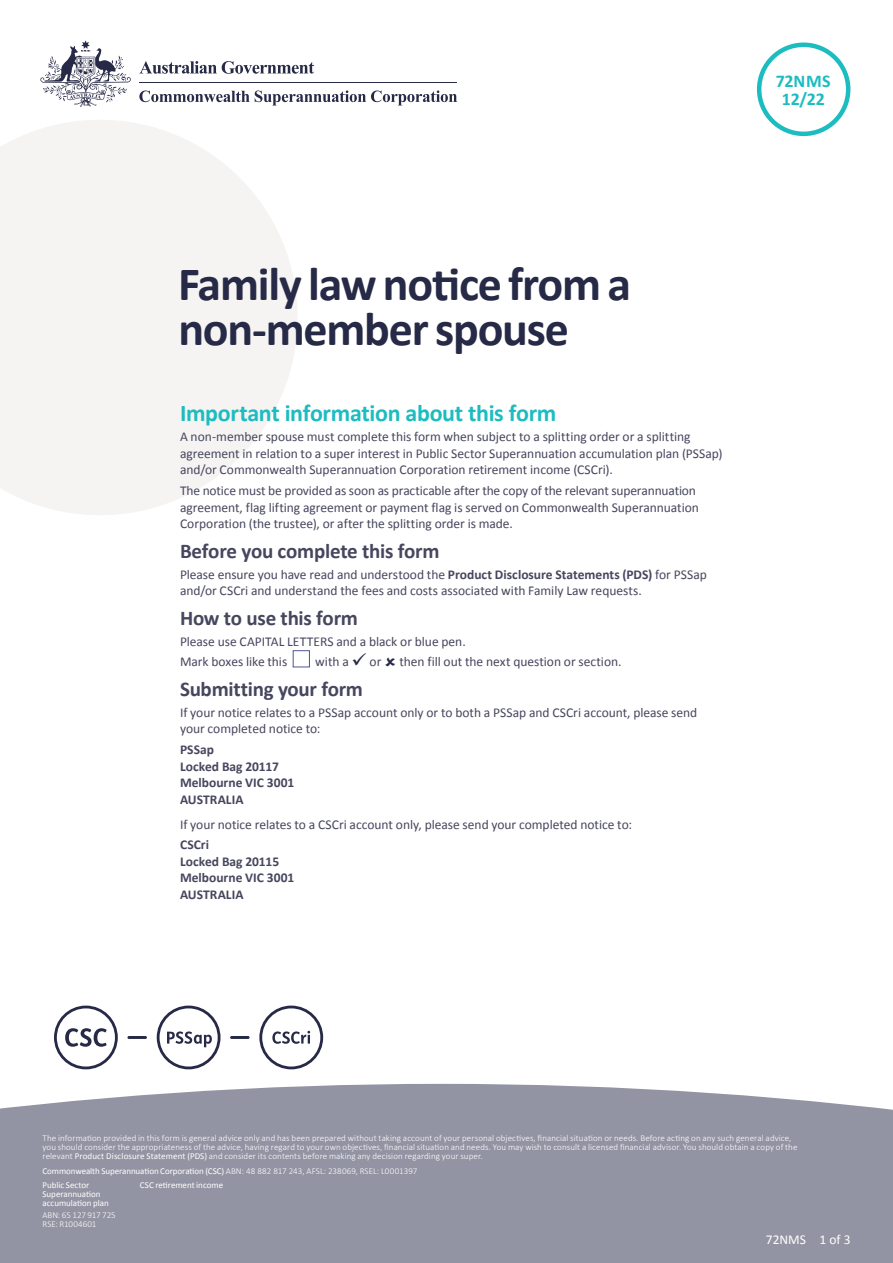
<style>
.page{position:relative;width:893px;height:1263px;background:#fff}
.page>*{position:absolute;margin:0;border:0;box-sizing:border-box;transform-origin:0 0}
._01_H1_Smallest{font:700 48px/45px "Calibri";letter-spacing:-.025em;color:#272a46}
._02_H2{font:700 24px "Calibri";letter-spacing:-.015em;color:#1cbcc1}
._03_H3{font:700 21px "Calibri";letter-spacing:-.01em;color:#46465e}
._03_Code_Date{font:700 18px "Calibri";letter-spacing:-.005em;color:#1cbcc1}
._08_Body_Text_wide_c{font:13.5px/16.5px "Calibri";letter-spacing:-.005em;color:#46465e}
._08_Body_Text{font:13.5px "Calibri";color:#46465e}
._08_Body_Text-2{font:700 13.5px/16.5px "Calibri";color:#46465e}
.t1{font:13.5px "Calibri";color:#fff}
.t2{font:300 9px/9px "Calibri";letter-spacing:.01em;color:#fff}
.t3{font:9px/14.9px "Calibri";letter-spacing:-.005em;color:#fff}
.s1{font-weight:700}
.s2{color:#272a46}
.s3{font-weight:400}
.s4{font-weight:300}
</style>
<div class="page">
<svg style="left:40px;top:40px;width:91px;height:67px"></svg>
<hr style="left:139px;top:82px;width:318px;height:1px;background:#272a46">
<svg style="left:139px;top:90px;width:318px;height:15px"></svg>
<svg style="left:139px;top:61px;width:175px;height:13px"></svg>
<div style="left:0;top:1084px;width:893px;height:179px;background:#9394a3"></div>
<hr style="left:127px;top:1036px;width:20px;height:3px;background:#272a46">
<svg style="left:54px;top:1005px;width:64px;height:64px"></svg>
<svg style="left:157px;top:1005px;width:63px;height:64px"></svg>
<hr style="left:230px;top:1036px;width:20px;height:3px;background:#272a46">
<svg style="left:259px;top:1005px;width:64px;height:64px"></svg>
<svg style="left:0;top:120px;width:297px;height:395px;fill:#f5f4f3"></svg>
<div style="left:293px;top:650px;width:17px;height:17px;border:1px solid #4c5794"></div>
<div style="left:757px;top:43px;width:93px;height:93px;border:4px solid #1cbcc1;border-radius:50%"></div>
<p class="_03_Code_Date" style="left:776px;top:70px;width:57px">72NMS</p>
<p class="_03_Code_Date" style="left:782px;top:88px;width:45px">12/22</p>
<p class="_01_H1_Smallest" style="left:178px;top:261px;width:455px">Family law notice from a non-member spouse</p>
<p class="_02_H2" style="left:180px;top:397px;width:378px">Important information about this form</p>
<p class="_08_Body_Text_wide_c" style="left:180px;top:429px;width:544px">A non-member spouse must complete this form when subject to a splitting order or a splitting agreement in relation to a super interest in Public Sector Superannuation accumulation plan (PSSap) and/or Commonwealth Superannuation Corporation retirement income (CSCri).</p>
<p class="_08_Body_Text_wide_c" style="left:180px;top:482px;width:520px">The notice must be provided as soon as practicable after the copy of the relevant superannuation agreement, flag lifting agreement or payment flag is served on Commonwealth Superannuation<br>Corporation (the trustee), or after the splitting order is made.</p>
<p class="_03_H3" style="left:180px;top:537px;width:261px">Before you complete this form</p>
<p class="_08_Body_Text_wide_c" style="left:180px;top:566px;width:528px">Please ensure you have read and understood the <span class="s1">Product Disclosure Statements (PDS)</span> for PSSap and/or CSCri and understand the fees and costs associated with Family Law requests.</p>
<p class="_03_H3" style="left:180px;top:604px;width:179px">How to use this form</p>
<p class="_08_Body_Text" style="left:180px;top:633px;width:287px">Please use CAPITAL LETTERS and a black or blue pen.</p>
<p class="_08_Body_Text" style="left:180px;top:653px;width:109px">Mark boxes like this</p>
<p class="_08_Body_Text" style="left:315px;top:653px;width:68px">with a <span class="s2">✓</span> or</p>
<p class="_08_Body_Text" style="left:399px;top:653px;width:224px">then fill out the next question or section.</p>
<p class="_03_H3" style="left:180px;top:676px;width:185px">Submitting your form</p>
<p class="_08_Body_Text_wide_c" style="left:180px;top:704px;width:519px">If your notice relates to a PSSap account only or to both a PSSap and CSCri account, please send your completed notice to:</p>
<p class="_08_Body_Text-2" style="left:180px;top:741px;width:116px">PSSap<br>Locked Bag 20117<br>Melbourne VIC 3001<br>AUSTRALIA</p>
<p class="_08_Body_Text_wide_c" style="left:180px;top:816px;width:454px">If your notice relates to a CSCri account only, please send your completed notice to:</p>
<p class="_08_Body_Text-2" style="left:180px;top:837px;width:116px">CSCri<br>Locked Bag 20115<br>Melbourne VIC 3001<br>AUSTRALIA</p>
<p class="t2" style="left:43px;top:1133px;width:756px">The information provided in this form is general advice only and has been prepared without taking account of your personal objectives, financial situation or needs. Before acting on any such general advice, you should consider the appropriateness of the advice, having regard to your own objectives, financial situation and needs. You may wish to consult a licensed financial advisor. You should obtain a copy of the relevant <span class="s3">Product Disclosure Statement (PDS)</span> and consider its contents before making any decision regarding your super.</p>
<p class="t3" style="left:43px;top:1163px;width:376px">Commonwealth Superannuation Corporation (CSC) <span class="s4">ABN: 48 882 817 243, AFSL: 238069, RSEL: L0001397<br></span>Public Sector</p>
<p class="t3" style="left:43px;top:1190px;width:68px;line-height:9px">Superannuation accumulation plan</p>
<p class="t2" style="left:43px;top:1210px;width:75px">ABN: 65 127 917 725<br>RSE: R1004601</p>
<p class="t3" style="left:140px;top:1178px;width:85px">CSC retirement income</p>
<p class="t1" style="left:766px;top:1230px;width:86px">72NMS 1 of 3</p>
</div>
